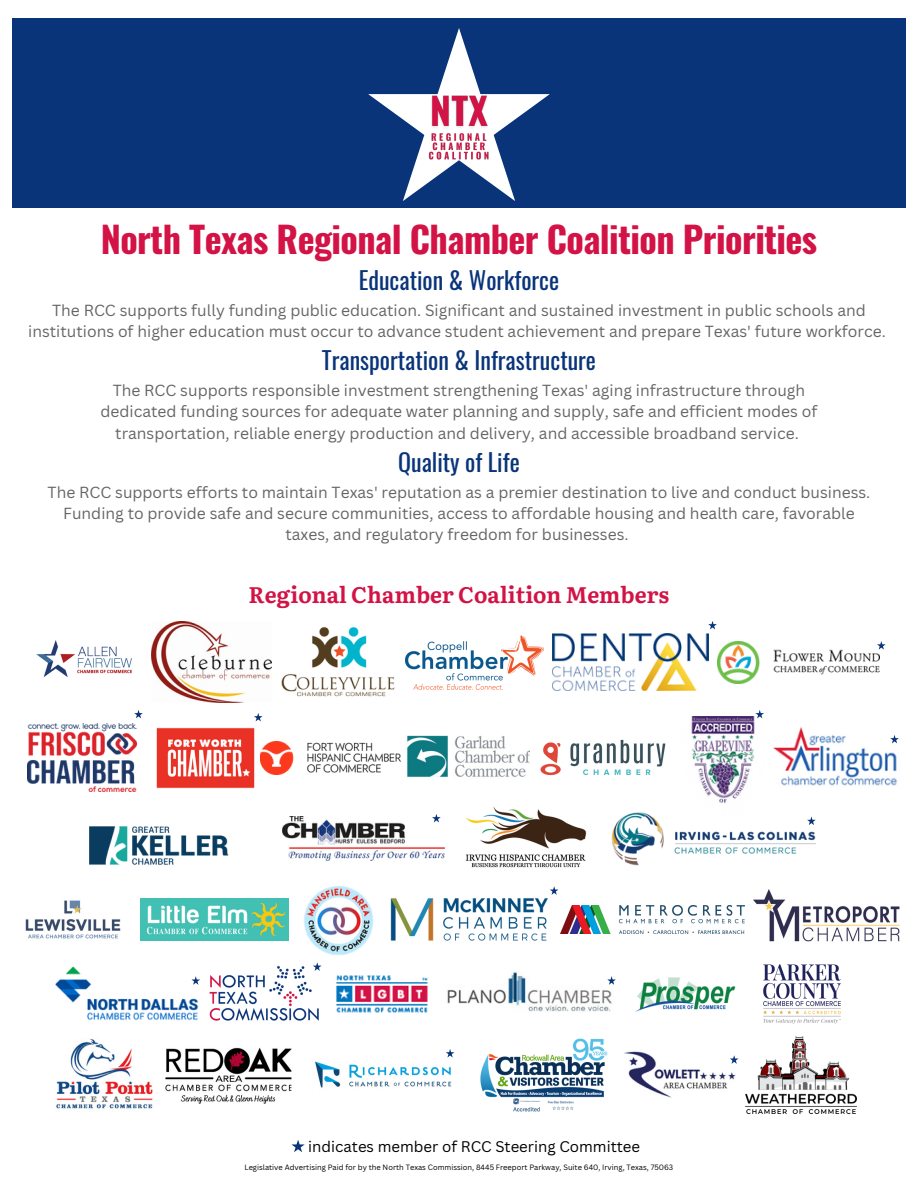
<style>
.page{position:relative;width:918px;height:1188px;background:#fff}
.page>*{position:absolute;margin:0;border:0;box-sizing:border-box;transform-origin:0 0}
.t1{font:700 36px "Oswald";letter-spacing:-.015em;color:#d31245}
.t2{font:24px "Oswald";color:#09347a}
.t3{font:700 22.5px "Literata";color:#d31245}
.t4{font:15.6px/21.1px "Canva Sans";color:#656565;text-align:center}
.t5{font:15px "Canva Sans";color:#000}
.t6{font:7.5px "Canva Sans";color:#000}
</style>
<div class="page">
<div style="left:12px;top:19px;width:894px;height:189px;background:#09347a"></div>
<svg style="left:368px;top:28px;width:182px;height:173px"></svg>
<img style="left:773px;top:727px;width:125px;height:59px">
<img style="left:552px;top:633px;width:157px;height:58px">
<img style="left:718px;top:641px;width:162px;height:43px">
<img style="left:136px;top:718px;width:125px;height:71px">
<img style="left:28px;top:723px;width:109px;height:69px">
<img style="left:691px;top:716px;width:72px;height:87px">
<img style="left:283px;top:817px;width:162px;height:43px">
<img style="left:611px;top:812px;width:205px;height:54px">
<img style="left:390px;top:898px;width:158px;height:43px">
<img style="left:56px;top:966px;width:143px;height:55px">
<img style="left:447px;top:972px;width:165px;height:40px">
<img style="left:315px;top:1052px;width:140px;height:36px">
<img style="left:36px;top:640px;width:96px;height:37px">
<img style="left:152px;top:622px;width:119px;height:81px">
<img style="left:281px;top:626px;width:114px;height:71px">
<img style="left:406px;top:635px;width:137px;height:55px">
<img style="left:407px;top:735px;width:123px;height:42px">
<img style="left:540px;top:739px;width:126px;height:37px">
<img style="left:90px;top:826px;width:138px;height:39px">
<img style="left:465px;top:806px;width:122px;height:62px">
<img style="left:25px;top:900px;width:96px;height:39px">
<img style="left:141px;top:899px;width:147px;height:41px">
<img style="left:304px;top:886px;width:70px;height:70px">
<img style="left:560px;top:906px;width:185px;height:28px">
<img style="left:754px;top:890px;width:146px;height:52px">
<img style="left:336px;top:975px;width:92px;height:38px">
<img style="left:763px;top:964px;width:78px;height:60px">
<img style="left:56px;top:1039px;width:97px;height:70px">
<img style="left:635px;top:977px;width:101px;height:35px">
<img style="left:165px;top:1047px;width:127px;height:56px">
<img style="left:480px;top:1038px;width:128px;height:74px">
<img style="left:746px;top:1036px;width:110px;height:78px">
<img style="left:261px;top:741px;width:139px;height:34px">
<img style="left:209px;top:966px;width:110px;height:55px">
<img style="left:624px;top:1051px;width:112px;height:47px">
<svg style="left:708px;top:621px;width:9px;height:8px"></svg>
<img style="left:427px;top:83px;width:67px;height:55px">
<img style="left:427px;top:130px;width:66px;height:32px">
<svg style="left:877px;top:641px;width:9px;height:9px"></svg>
<svg style="left:134px;top:710px;width:9px;height:8px"></svg>
<svg style="left:254px;top:713px;width:9px;height:8px"></svg>
<svg style="left:755px;top:710px;width:9px;height:8px"></svg>
<svg style="left:890px;top:735px;width:9px;height:8px"></svg>
<svg style="left:432px;top:814px;width:9px;height:8px"></svg>
<svg style="left:807px;top:817px;width:9px;height:8px"></svg>
<svg style="left:550px;top:886px;width:8px;height:9px"></svg>
<svg style="left:191px;top:976px;width:9px;height:9px"></svg>
<svg style="left:313px;top:962px;width:9px;height:9px"></svg>
<svg style="left:607px;top:976px;width:9px;height:9px"></svg>
<svg style="left:446px;top:1049px;width:8px;height:9px"></svg>
<svg style="left:730px;top:1055px;width:8px;height:9px"></svg>
<svg style="left:291px;top:1140px;width:14px;height:12px"></svg>
<p class="t1" style="left:101px;top:211px;width:718px">North Texas Regional Chamber Coalition Priorities</p>
<p class="t2" style="left:359px;top:261px;width:202px">Education &amp; Workforce</p>
<p class="t4" style="left:28px;top:299px;width:859px">The RCC supports fully funding public education. Significant and sustained investment in public schools and institutions of higher education must occur to advance student achievement and prepare Texas' future workforce.</p>
<p class="t2" style="left:322px;top:342px;width:276px">Transportation &amp; Infrastructure</p>
<p class="t4" style="left:100px;top:380px;width:719px">The RCC supports responsible investment strengthening Texas' aging infrastructure through dedicated funding sources for adequate water planning and supply, safe and efficient modes of transportation, reliable energy production and delivery, and accessible broadband service.</p>
<p class="t2" style="left:398px;top:443px;width:123px">Quality of Life</p>
<p class="t4" style="left:48px;top:481px;width:824px">The RCC supports efforts to maintain Texas' reputation as a premier destination to live and conduct business.<br>Funding to provide safe and secure communities, access to affordable housing and health care, favorable taxes, and regulatory freedom for businesses.</p>
<p class="t3" style="left:249px;top:577px;width:422px">Regional Chamber Coalition Members</p>
<p class="t5" style="left:308px;top:1136px;width:333px">indicates member of RCC Steering Committee</p>
<h5 class="t6" style="left:244px;top:1162px;width:430px">Legislative Advertising Paid for by the North Texas Commission, 8445 Freeport Parkway, Suite 640, Irving, Texas, 75063</h5>
</div>
